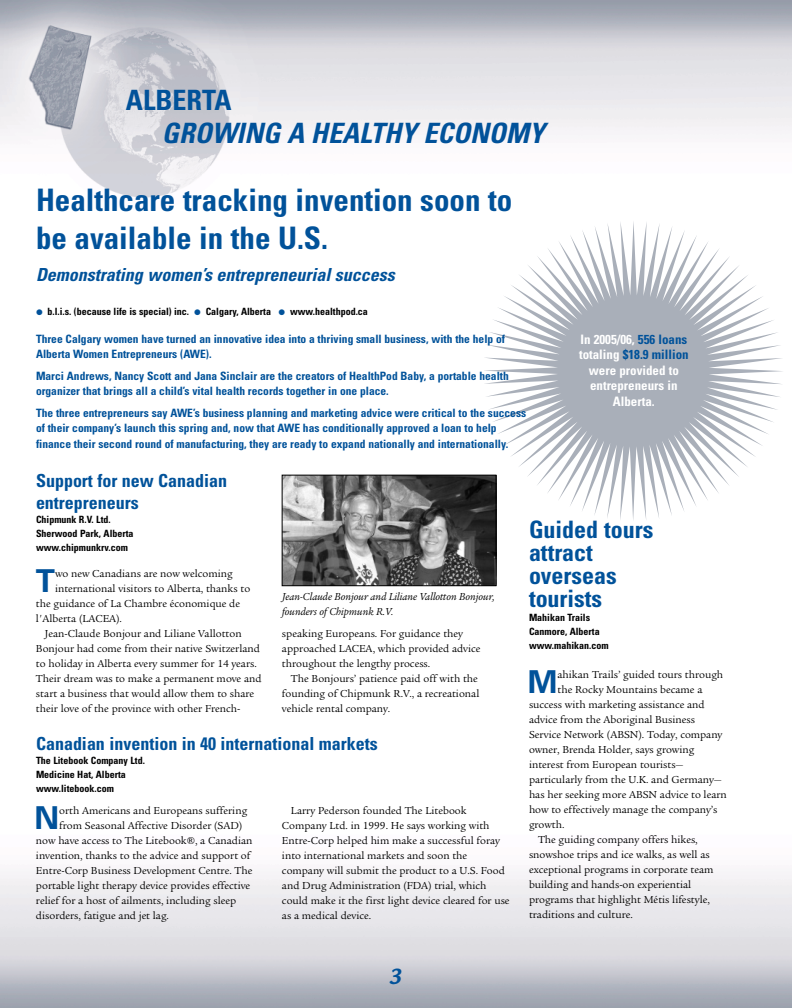
<style>
.page{position:relative;width:792px;height:1008px;background:#fff}
.page>*{position:absolute;margin:0;border:0;box-sizing:border-box;transform-origin:0 0}
.t1{font:700 31.6px "Univers";color:#01529a}
.t2{font:700 condensed 31px/37.2px "Univers";color:#01529a}
.t3{font:italic 700 condensed 28px "Univers";color:#01529a}
.t4{font:700 condensed 28px "Univers";color:#01529a}
.t5{font:700 condensed 24px/23px "Univers";color:#01529a}
.t6{font:italic 700 24px "Legacy Sans";color:#01529a}
.t7{font:700 condensed 18px/21.6px "Univers";color:#01529a}
.t8{font:italic 700 condensed 18px "Univers";color:#01529a}
.t9{font:700 condensed 13px/15.6px "Univers";color:#fff;text-align:center}
.t10{font:700 condensed 11.5px/15.5px "Univers";color:#01529a}
.t11{font:11px/15px "Legacy Serif";color:#000}
.t12{font:italic 11px/15px "Legacy Serif";color:#000}
.t13{font:700 condensed 10px/14px "Univers";color:#000}
.s1{font-size:16px;color:#01529a}
.s2{color:#01529a}
</style>
<div class="page">
<img style="left:0;top:0;width:792px;height:1008px">
<img style="left:484px;top:220px;width:300px;height:302px">
<img style="left:284px;top:477px;width:210px;height:107px">
<div style="left:282px;top:475px;width:214px;height:111px;border:1px solid #000"></div>
<h3 class="t4" style="left:126px;top:90px;width:107px">ALBERTA</h3>
<h3 class="t3" style="left:162px;top:123px;width:384px">GROWING A HEALTHY ECONOMY</h3>
<h2 class="t2" style="left:36px;top:185px;width:478px">Healthcare tracking invention soon to be available in the U.S.</h2>
<h3 class="t8" style="left:36px;top:268px;width:364px">Demonstrating women’s entrepreneurialsuccess</h3>
<p class="t13" style="left:36px;top:305px;width:333px"><span class="s1">•</span> b.l.i.s. (because life is special) inc. <span class="s1">•</span> Calgary, Alberta <span class="s1">•</span> www.healthpod.ca</p>
<p class="t10" style="left:36px;top:332px;width:471px">Three Calgary women have turned an innovative idea into a thriving small business, with the help of<br>Alberta Women Entrepreneurs (AWE).</p>
<p class="t10" style="left:36px;top:369px;width:474px">Marci Andrews, Nancy Scott and Jana Sinclair are the creators of HealthPod Baby, a portable health organizer that brings all a child’s vital health records together in one place.</p>
<p class="t10" style="left:36px;top:406px;width:492px">The three entrepreneurs say AWE’s business planning and marketing advice were critical to the success of their company’s launch this spring and, now that AWE has conditionally approved a loan to help finance their second round of manufacturing, they are ready to expand nationally and internationally.</p>
<p class="t9" style="left:579px;top:332px;width:111px">In 2005/06, <span class="s2">556 loans </span>totaling <span class="s2">$18.9 million </span>were provided to entrepreneurs in<br>Alberta.</p>
<h3 class="t7" style="left:36px;top:472px;width:193px">Support for new Canadian entrepreneurs</h3>
<p class="t13" style="left:36px;top:514px;width:99px">Chipmunk R.V. Ltd.<br>Sherwood Park, Alberta www.chipmunkrv.com</p>
<h1 class="t1" style="left:36px;top:569px;width:21px">T</h1>
<p class="t11" style="left:55px;top:567px;width:179px">wo new Canadians are now welcoming</p>
<p class="t11" style="left:55px;top:582px;width:197px">international visitors to Alberta, thanks to</p>
<p class="t11" style="left:36px;top:597px;width:206px">the guidance of La Chambre économique de</p>
<p class="t11" style="left:36px;top:612px;width:88px">l'Alberta (LACEA).</p>
<p class="t11" style="left:45px;top:627px;width:198px">Jean-Claude Bonjour and Liliane Vallotton</p>
<p class="t11" style="left:36px;top:642px;width:225px">Bonjour had come from their native Switzerland</p>
<p class="t11" style="left:36px;top:657px;width:222px">to holiday in Alberta every summer for 14 years.</p>
<p class="t11" style="left:36px;top:672px;width:227px">Their dream was to make a permanent move and</p>
<p class="t11" style="left:36px;top:687px;width:220px">start a business that would allow them to share</p>
<p class="t11" style="left:36px;top:702px;width:206px">their love of the province with other French-</p>
<p class="t12" style="left:282px;top:590px;width:214px">Jean-Claude Bonjour and Liliane Vallotton Bonjour, founders of Chipmunk R.V.</p>
<p class="t11" style="left:282px;top:627px;width:200px">speaking Europeans. For guidance they approached LACEA, which provided advice throughout the lengthy process.</p>
<p class="t11" style="left:282px;top:672px;width:199px;text-indent:9px">The Bonjours’ patience paid off with the founding of Chipmunk R.V., a recreational vehicle rental company.</p>
<h3 class="t7" style="left:36px;top:735px;width:343px">Canadian invention in 40 international markets</h3>
<p class="t13" style="left:36px;top:755px;width:110px">The Litebook Company Ltd.<br>Medicine Hat, Alberta www.litebook.com</p>
<h1 class="t1" style="left:35px;top:806px;width:26px">N</h1>
<p class="t11" style="left:59px;top:804px;width:190px">orth Americans and Europeans suffering</p>
<p class="t11" style="left:59px;top:819px;width:185px">from Seasonal Affective Disorder (SAD)</p>
<p class="t11" style="left:36px;top:834px;width:218px">now have access to The Litebook®, a Canadian</p>
<p class="t11" style="left:36px;top:849px;width:216px">invention, thanks to the advice and support of</p>
<p class="t11" style="left:36px;top:864px;width:218px">Entre-Corp Business Development Centre. The</p>
<p class="t11" style="left:36px;top:879px;width:216px">portable light therapy device provides effective</p>
<p class="t11" style="left:36px;top:894px;width:202px">relief for a host of ailments, including sleep</p>
<p class="t11" style="left:36px;top:909px;width:134px">disorders, fatigue and jet lag.</p>
<p class="t11" style="left:282px;top:804px;width:229px;text-indent:9px">Larry Pederson founded The Litebook Company Ltd. in 1999. He says working with Entre-Corp helped him make a successful foray into international markets and soon the company will submit the product to a U.S. Food and Drug Administration (FDA) trial, which could make it the first light device cleared for use as a medical device.</p>
<h3 class="t6" style="left:389px;top:967px;width:15px">3</h3>
<h3 class="t5" style="left:529px;top:521px;width:126px">Guided tours attract overseas tourists</h3>
<p class="t13" style="left:529px;top:612px;width:81px">Mahikan Trails<br>Canmore, Alberta www.mahikan.com</p>
<h1 class="t1" style="left:528px;top:671px;width:31px">M</h1>
<p class="t11" style="left:558px;top:668px;width:167px">ahikan Trails’ guided tours through</p>
<p class="t11" style="left:558px;top:683px;width:146px">the Rocky Mountains became a</p>
<p class="t11" style="left:529px;top:698px;width:177px">success with marketing assistance and</p>
<p class="t11" style="left:529px;top:713px;width:168px">advice from the Aboriginal Business</p>
<p class="t11" style="left:529px;top:728px;width:195px">Service Network (ABSN). Today, company</p>
<p class="t11" style="left:529px;top:743px;width:167px">owner, Brenda Holder, says growing</p>
<p class="t11" style="left:529px;top:758px;width:156px">interest from European tourists—</p>
<p class="t11" style="left:529px;top:773px;width:194px">particularly from the U.K. and Germany—</p>
<p class="t11" style="left:529px;top:788px;width:199px">has her seeking more ABSN advice to learn</p>
<p class="t11" style="left:529px;top:803px;width:190px">how to effectively manage the company’s</p>
<p class="t11" style="left:529px;top:818px;width:37px">growth.</p>
<p class="t11" style="left:538px;top:833px;width:161px">The guiding company offers hikes,</p>
<p class="t11" style="left:529px;top:848px;width:182px">snowshoe trips and ice walks, as well as</p>
<p class="t11" style="left:529px;top:863px;width:186px">exceptional programs in corporate team</p>
<p class="t11" style="left:529px;top:878px;width:164px">building and hands-on experiential</p>
<p class="t11" style="left:529px;top:893px;width:182px">programs that highlight Métis lifestyle,</p>
<p class="t11" style="left:529px;top:908px;width:106px">traditions and culture.</p>
</div>
